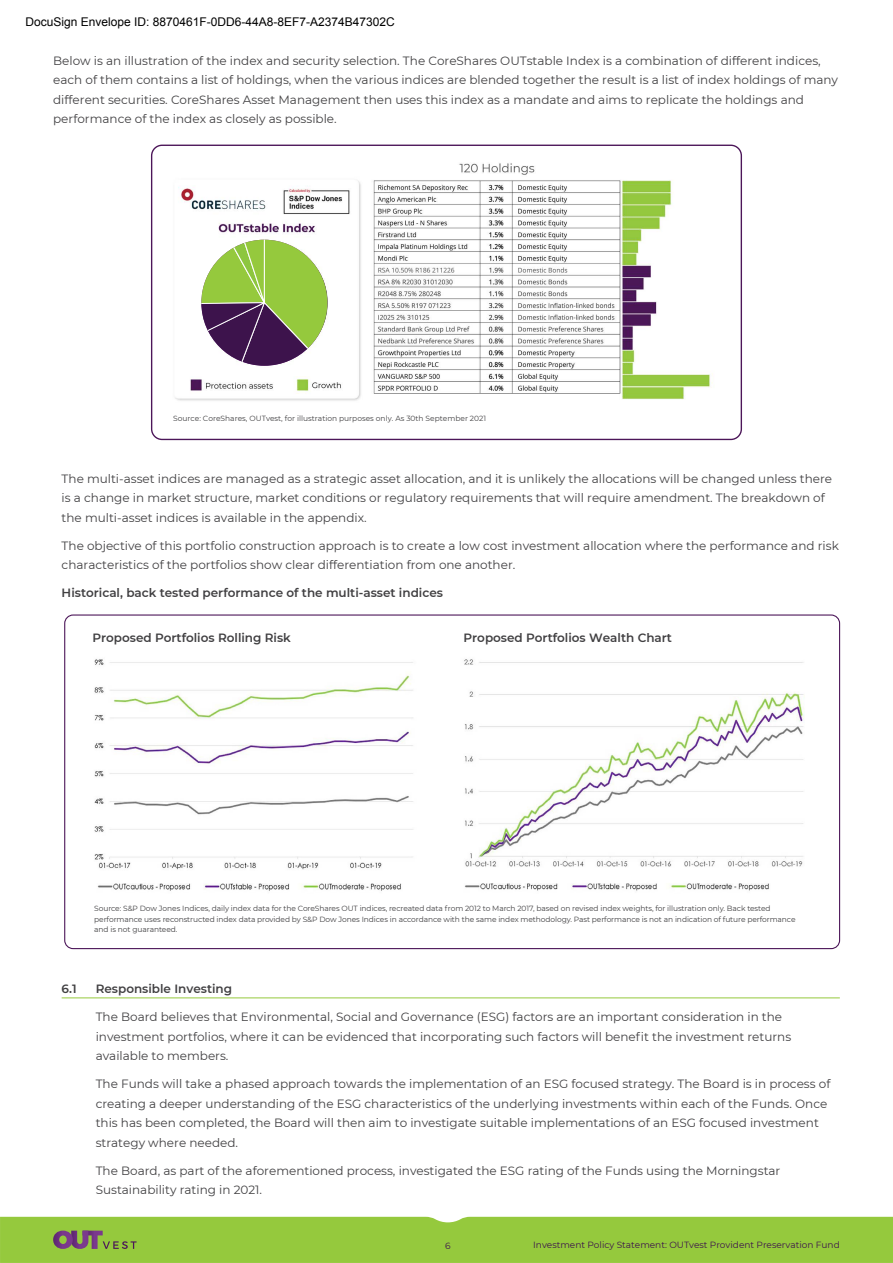
<style>
.page{position:relative;width:893px;height:1263px;background:#fff}
.page>*{position:absolute;margin:0;border:0;box-sizing:border-box;transform-origin:0 0}
.t1{font:12px/19.5px "Montserrat";color:#414042}
.t2{font:600 12px "Montserrat";color:#414042}
.t3{font:12px "Arial";color:#000}
.t4{font:9px "Montserrat";color:#3d134c}
.t5{font:7.5px/10.5px "Montserrat";letter-spacing:-.01em;color:#414042}
</style>
<div class="page">
<div style="left:0;top:1217px;width:893px;height:46px;background:#95c93d"></div>
<hr style="left:62px;top:997px;width:778px;height:1px;background:#95c93d">
<img style="left:464px;top:659px;width:341px;height:208px">
<img style="left:94px;top:659px;width:319px;height:211px">
<img style="left:464px;top:883px;width:305px;height:8px">
<img style="left:97px;top:883px;width:304px;height:8px">
<img style="left:175px;top:163px;width:538px;height:238px">
<svg style="left:201px;top:240px;width:126px;height:126px"></svg>
<p class="t3" style="left:26px;top:15px;width:371px">DocuSign Envelope ID: 8870461F-0DD6-44A8-8EF7-A2374B47302C</p>
<p class="t1" style="left:53px;top:50px;width:786px">Below is an illustration of the index and security selection. The CoreShares OUTstable Index is a combination of different indices, each of them contains a list of holdings, when the various indices are blended together the result is a list of index holdings of many different securities. CoreShares Asset Management then uses this index as a mandate and aims to replicate the holdings and performance of the index as closely as possible.</p>
<p class="t5" style="left:173px;top:413px;width:314px">Source: CoreShares, OUTvest, for illustration purposes only. As 30th September 2021</p>
<p class="t1" style="left:62px;top:468px;width:772px">The multi-asset indices are managed as a strategic asset allocation, and it is unlikely the allocations will be changed unless there is a change in market structure, market conditions or regulatory requirements that will require amendment. The breakdown of the multi-asset indices is available in the appendix.</p>
<p class="t1" style="left:62px;top:535px;width:779px">The objective of this portfolio construction approach is to create a low cost investment allocation where the performance and risk characteristics of the portfolios show clear differentiation from one another.</p>
<p class="t2" style="left:62px;top:584px;width:383px">Historical, back tested performance of the multi-asset indices</p>
<p class="t2" style="left:92px;top:629px;width:200px">Proposed Portfolios Rolling Risk</p>
<p class="t2" style="left:463px;top:629px;width:210px">Proposed Portfolios Wealth Chart</p>
<p class="t5" style="left:94px;top:903px;width:703px">Source: S&amp;P Dow Jones Indices, daily index data for the CoreShares OUT indices, recreated data from 2012 to March 2017, based on revised index weights, for illustration only. Back tested performance uses reconstructed index data provided by S&amp;P Dow Jones Indices in accordance with the same index methodology. Past performance is not an indication of future performance and is not guaranteed.</p>
<p class="t2" style="left:62px;top:980px;width:17px">6.1</p>
<p class="t2" style="left:96px;top:980px;width:138px">Responsible Investing</p>
<p class="t1" style="left:96px;top:1007px;width:697px">The Board believes that Environmental, Social and Governance (ESG) factors are an important consideration in the investment portfolios, where it can be evidenced that incorporating such factors will benefit the investment returns available to members.</p>
<p class="t1" style="left:96px;top:1074px;width:736px">The Funds will take a phased approach towards the implementation of an ESG focused strategy. The Board is in process of creating a deeper understanding of the ESG characteristics of the underlying investments within each of the Funds. Once this has been completed, the Board will then aim to investigate suitable implementations of an ESG focused investment strategy where needed.</p>
<p class="t1" style="left:96px;top:1160px;width:686px">The Board, as part of the aforementioned process, investigated the ESG rating of the Funds using the Morningstar<br>Sustainability rating in 2021.</p>
<p class="t4" style="left:445px;top:1239px;width:7px">6</p>
<p class="t4" style="left:533px;top:1239px;width:308px">Investment Policy Statement: OUTvest Provident Preservation Fund</p>
</div>
